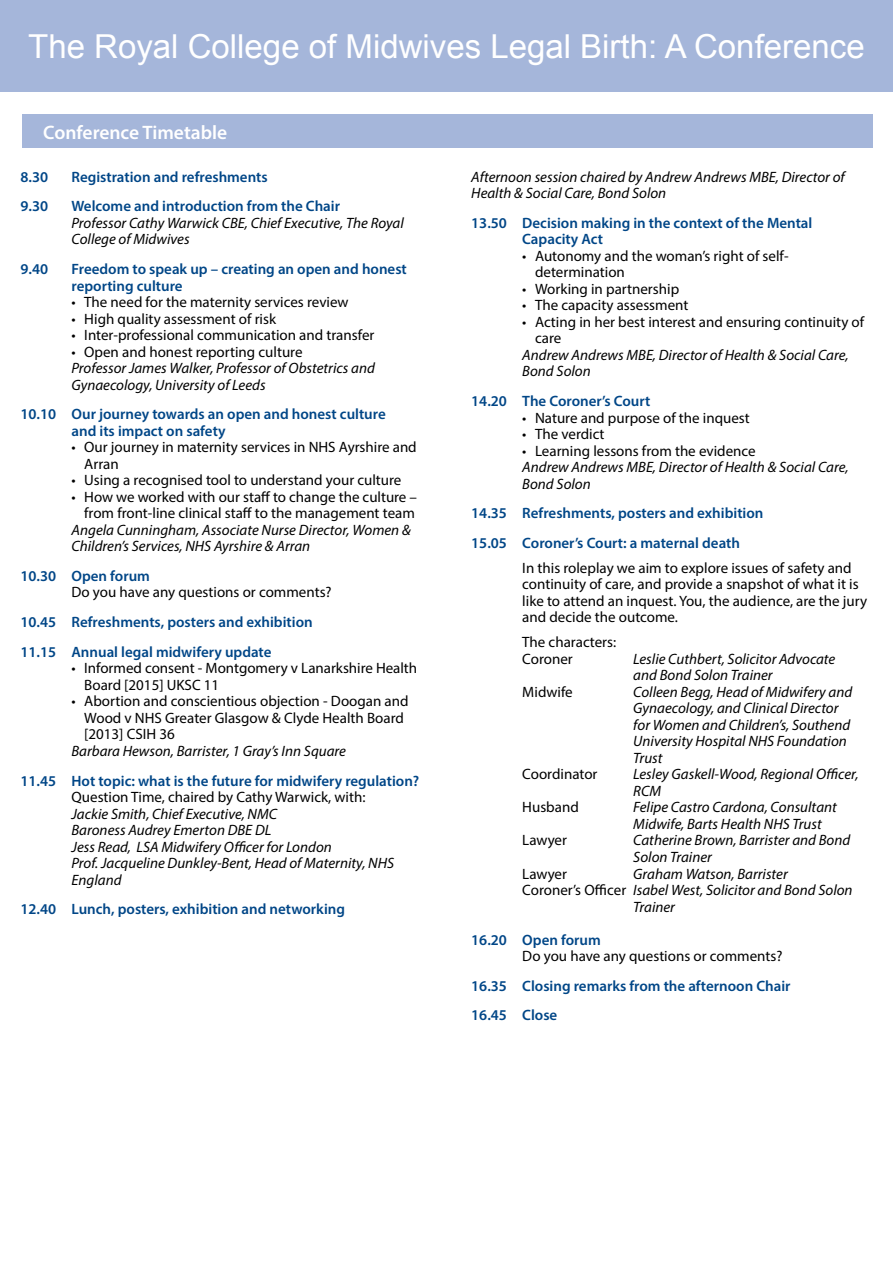
<style>
.page{position:relative;width:893px;height:1263px;background:#fff}
.page>*{position:absolute;margin:0;border:0;box-sizing:border-box;transform-origin:0 0}
.t1{font:33px "Arial";color:#fff}
.t2{font:600 19.5px "Myriad Pro";color:#fff}
.t3{font:15px/16.5px "Myriad Pro";color:#000}
.t4{font:italic 15px/16.5px "Myriad Pro";color:#000}
.t5{font:600 15px/16.5px "Myriad Pro";color:#004687}
.s1{font-style:normal}
</style>
<div class="page">
<div style="left:22px;top:115px;width:850px;height:33px;background:#a5b6da"></div>
<div style="left:0;top:0;width:893px;height:92px;background:#a5b6da"></div>
<h1 class="t1" style="left:28px;top:25px;width:838px">The Royal College of Midwives Legal Birth: A Conference</h1>
<h2 class="t2" style="left:43px;top:120px;width:185px">Conference Timetable</h2>
<p class="t5" style="left:20px;top:168px;width:29px">8.30</p>
<p class="t5" style="left:72px;top:168px;width:198px">Registration and refreshments</p>
<p class="t5" style="left:20px;top:198px;width:29px">9.30</p>
<p class="t5" style="left:72px;top:198px;width:270px">Welcome and introduction from the Chair</p>
<p class="t4" style="left:72px;top:214px;width:334px">Professor Cathy Warwick CBE, Chief Executive, The Royal<br>College of Midwives</p>
<p class="t5" style="left:20px;top:260px;width:29px">9.40</p>
<p class="t5" style="left:72px;top:260px;width:337px">Freedom to speak up – creating an open and honest reporting culture</p>
<p class="t3" style="left:72px;top:293px;width:279px">• The need for the maternity services review</p>
<p class="t3" style="left:72px;top:310px;width:206px">• High quality assessment of risk</p>
<p class="t3" style="left:72px;top:326px;width:304px">• Inter-professional communication and transfer</p>
<p class="t3" style="left:72px;top:343px;width:233px">• Open and honest reporting culture</p>
<p class="t4" style="left:72px;top:359px;width:305px">Professor James Walker, Professor of Obstetrics and<br>Gynaecology, University of Leeds</p>
<p class="t5" style="left:72px;top:405px;width:316px;text-indent:-51px">10.10 Our journey towards an open and honest culture and its impact on safety</p>
<p class="t3" style="left:84px;top:439px;width:334px;text-indent:-13px">• Our journey in maternity services in NHS Ayrshire and<br>Arran</p>
<p class="t3" style="left:72px;top:472px;width:331px">• Using a recognised tool to understand your culture</p>
<p class="t3" style="left:72px;top:488px;width:347px;text-align:right">• How we worked with our staff to change the culture – from front-line clinical staff to the management team</p>
<p class="t4" style="left:72px;top:521px;width:341px">Angela Cunningham, Associate Nurse Director, Women &amp;<br>Children’s Services, NHS Ayrshire &amp; Arran</p>
<p class="t5" style="left:20px;top:567px;width:131px">10.30 Open forum</p>
<p class="t3" style="left:72px;top:584px;width:262px">Do you have any questions or comments?</p>
<p class="t5" style="left:20px;top:607px;width:294px;line-height:29.7px">10.45 Refreshments, posters and exhibition<br>11.15 Annual legal midwifery update</p>
<p class="t3" style="left:84px;top:660px;width:334px;text-indent:-13px">• Informed consent - Montgomery v Lanarkshire Health<br>Board [2015] UKSC 11</p>
<p class="t3" style="left:84px;top:693px;width:326px;text-indent:-13px">• Abortion and conscientious objection - Doogan and<br>Wood v NHS Greater Glasgow &amp; Clyde Health Board [2013] CSIH 36</p>
<p class="t4" style="left:72px;top:742px;width:276px">Barbara Hewson, Barrister, 1 Gray’s Inn Square</p>
<p class="t5" style="left:20px;top:772px;width:400px">11.45 Hot topic: what is the future for midwifery regulation?</p>
<p class="t3" style="left:72px;top:788px;width:296px">Question Time, chaired by Cathy Warwick, with:</p>
<p class="t4" style="left:72px;top:805px;width:324px">Jackie Smith, Chief Executive, NMC<br>Baroness Audrey Emerton DBE DL<br>Jess Read, LSA Midwifery Officer for London<br>Prof. Jacqueline Dunkley-Bent, Head of Maternity, NHS England</p>
<p class="t5" style="left:20px;top:900px;width:326px">12.40 Lunch, posters, exhibition and networking</p>
<p class="t4" style="left:471px;top:168px;width:375px">Afternoon session chaired by Andrew Andrews MBE, Director of<br>Health &amp; Social Care, Bond Solon</p>
<p class="t5" style="left:522px;top:214px;width:292px;text-indent:-51px">13.50 Decision making in the context of the Mental<br>Capacity Act</p>
<p class="t3" style="left:535px;top:247px;width:255px;text-indent:-13px">• Autonomy and the woman’s right of self&shy;determination</p>
<p class="t3" style="left:522px;top:280px;width:158px">• Working in partnership</p>
<p class="t3" style="left:522px;top:297px;width:168px">• The capacity assessment</p>
<p class="t3" style="left:535px;top:313px;width:331px;text-indent:-13px">• Acting in her best interest and ensuring continuity of care</p>
<p class="t4" style="left:522px;top:346px;width:328px">Andrew Andrews MBE, Director of Health &amp; Social Care,<br>Bond Solon</p>
<p class="t5" style="left:471px;top:392px;width:181px">14.20 The Coroner’s Court</p>
<p class="t3" style="left:522px;top:409px;width:229px">• Nature and purpose of the inquest</p>
<p class="t3" style="left:522px;top:425px;width:84px">• The verdict</p>
<p class="t3" style="left:522px;top:442px;width:235px">• Learning lessons from the evidence</p>
<p class="t4" style="left:522px;top:458px;width:328px">Andrew Andrews MBE, Director of Health &amp; Social Care,<br>Bond Solon</p>
<p class="t5" style="left:471px;top:498px;width:294px;line-height:29.7px">14.35 Refreshments, posters and exhibition<br>15.05 Coroner’s Court: a maternal death</p>
<p class="t3" style="left:522px;top:559px;width:346px">In this roleplay we aim to explore issues of safety and continuity of care, and provide a snapshot of what it is like to attend an inquest. You, the audience, are the jury and decide the outcome.</p>
<p class="t3" style="left:522px;top:634px;width:95px">The characters:<br>Coroner</p>
<p class="t4" style="left:633px;top:650px;width:204px">Leslie Cuthbert, Solicitor Advocate and Bond Solon Trainer</p>
<p class="t3" style="left:522px;top:683px;width:52px">Midwife</p>
<p class="t4" style="left:633px;top:683px;width:220px">Colleen Begg, Head of Midwifery and<br>Gynaecology, and Clinical Director for Women and Children’s, Southend<br>University Hospital NHS Foundation<br>Trust</p>
<p class="t3" style="left:522px;top:766px;width:77px">Coordinator</p>
<p class="t4" style="left:633px;top:766px;width:227px">Lesley Gaskell-Wood, Regional Officer,<br>RCM</p>
<p class="t3" style="left:522px;top:799px;width:58px">Husband</p>
<p class="t4" style="left:633px;top:799px;width:205px">Felipe Castro Cardona, Consultant<br>Midwife, Barts Health NHS Trust</p>
<p class="t3" style="left:522px;top:832px;width:46px">Lawyer</p>
<p class="t4" style="left:633px;top:832px;width:219px">Catherine Brown, Barrister and Bond<br>Solon Trainer</p>
<p class="t3" style="left:522px;top:865px;width:46px">Lawyer</p>
<p class="t4" style="left:633px;top:865px;width:156px">Graham Watson, Barrister</p>
<p class="t4" style="left:522px;top:881px;width:332px"><span class="s1">Coroner’s Officer</span> Isabel West, Solicitor and Bond Solon</p>
<p class="t4" style="left:633px;top:898px;width:43px">Trainer</p>
<p class="t5" style="left:471px;top:931px;width:131px">16.20 Open forum</p>
<p class="t3" style="left:522px;top:947px;width:262px">Do you have any questions or comments?</p>
<p class="t5" style="left:471px;top:970px;width:321px;line-height:29.7px">16.35 Closing remarks from the afternoon Chair<br>16.45 Close</p>
</div>
